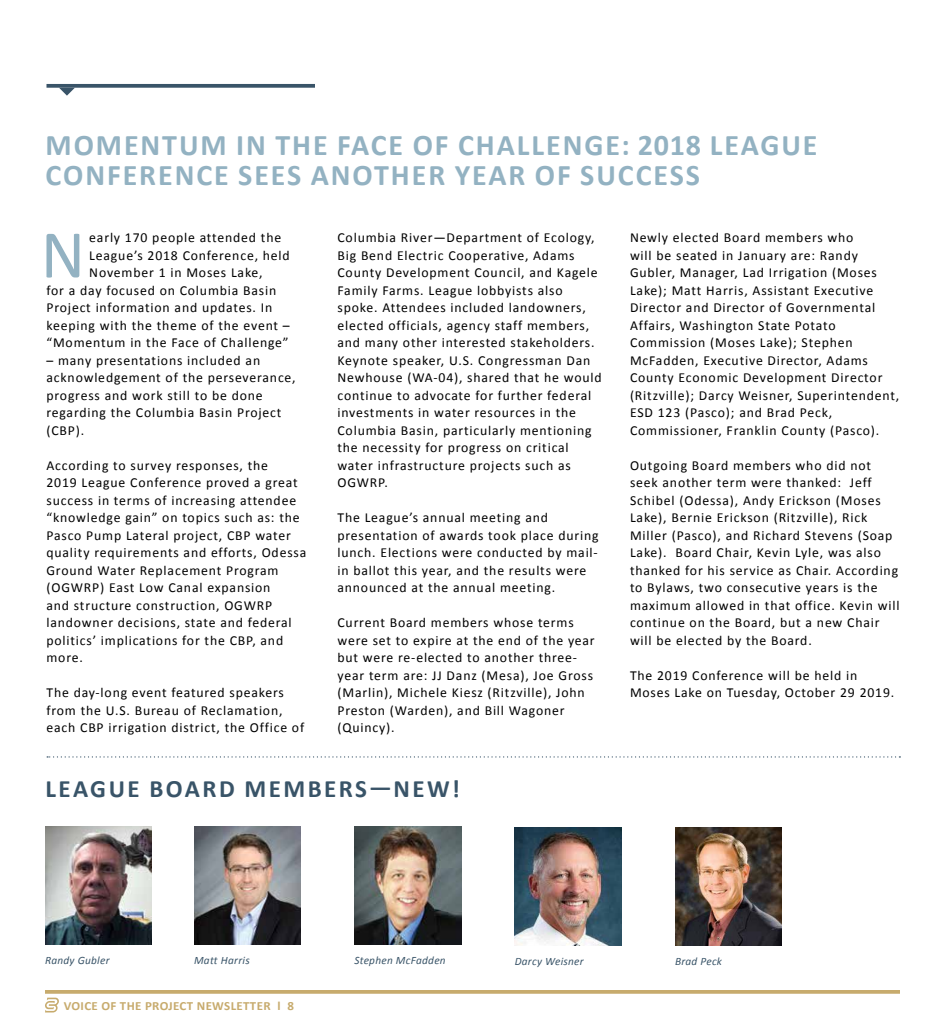
<style>
.page{position:relative;width:945px;height:1035px;background:#fff}
.page>*{position:absolute;margin:0;border:0;box-sizing:border-box;transform-origin:0 0}
.t1{font:68.88px "Calibri";color:#93b2c2}
.t2{font:700 30px/30px "Calibri";letter-spacing:.065em;color:#93b2c2}
.t3{font:700 25px "Calibri";letter-spacing:.1em;color:#395468}
.t4{font:13.75px/17.5px "Calibri";letter-spacing:.06em;color:#000}
.t5{font:700 12.5px "Calibri";letter-spacing:.025em;color:#c7ab6d}
.t6{font:italic 11.25px "Calibri";letter-spacing:.025em;color:#395468}
</style>
<div class="page">
<svg style="left:45px;top:998px;width:14px;height:14px"></svg>
<svg style="left:45px;top:990px;width:855px;height:4px;background:#cab076"></svg>
<img style="left:45px;top:827px;width:107px;height:118px">
<img style="left:675px;top:827px;width:107px;height:118px">
<img style="left:194px;top:827px;width:107px;height:118px">
<img style="left:515px;top:827px;width:107px;height:118px">
<img style="left:354px;top:827px;width:107px;height:118px">
<svg style="left:47px;top:84px;width:268px;height:4px"></svg>
<svg style="left:47px;top:756px;width:853px;height:2px"></svg>
<svg style="left:59px;top:88px;width:16px;height:8px"></svg>
<h2 class="t2" style="left:46px;top:130px;width:774px">MOMENTUM IN THE FACE OF CHALLENGE: 2018 LEAGUE<br>CONFERENCE SEES ANOTHER YEAR OF SUCCESS</h2>
<h1 class="t1" style="left:41px;top:211px;width:46px">N</h1>
<p class="t4" style="left:89px;top:229px;width:193px">early 170 people attended the</p>
<p class="t4" style="left:89px;top:247px;width:202px">League’s 2018 Conference, held</p>
<p class="t4" style="left:89px;top:264px;width:175px">November 1 in Moses Lake,</p>
<p class="t4" style="left:46px;top:282px;width:231px">for a day focused on Columbia Basin</p>
<p class="t4" style="left:46px;top:299px;width:227px">Project information and updates. In</p>
<p class="t4" style="left:46px;top:317px;width:245px">keeping with the theme of the event –</p>
<p class="t4" style="left:46px;top:334px;width:244px">“Momentum in the Face of Challenge”</p>
<p class="t4" style="left:46px;top:352px;width:251px">– many presentations included an acknowledgement of the perseverance, progress and work still to be done regarding the Columbia Basin Project (CBP).</p>
<p class="t4" style="left:46px;top:457px;width:261px">According to survey responses, the<br>2019 League Conference proved a great success in terms of increasing attendee “knowledge gain” on topics such as: the Pasco Pump Lateral project, CBP water quality requirements and efforts, Odessa Ground Water Replacement Program (OGWRP) East Low Canal expansion<br>and structure construction, OGWRP landowner decisions, state and federal politics’ implications for the CBP, and more.</p>
<p class="t4" style="left:46px;top:684px;width:259px">The day-long event featured speakers from the U.S. Bureau of Reclamation, each CBP irrigation district, the Office of</p>
<p class="t4" style="left:338px;top:229px;width:266px">Columbia River—Department of Ecology, Big Bend Electric Cooperative, Adams County Development Council, and Kagele Family Farms. League lobbyists also spoke. Attendees included landowners, elected officials, agency staff members, and many other interested stakeholders.<br>Keynote speaker, U.S. Congressman Dan Newhouse (WA-04), shared that he would continue to advocate for further federal investments in water resources in the Columbia Basin, particularly mentioning the necessity for progress on critical water infrastructure projects such as OGWRP.</p>
<p class="t4" style="left:338px;top:509px;width:263px">The League’s annual meeting and presentation of awards took place during lunch. Elections were conducted by mail&shy;in ballot this year, and the results were announced at the annual meeting.</p>
<p class="t4" style="left:338px;top:614px;width:259px">Current Board members whose terms were set to expire at the end of the year but were re-elected to another three&shy;year term are: JJ Danz (Mesa), Joe Gross (Marlin), Michele Kiesz (Ritzville), John Preston (Warden), and Bill Wagoner (Quincy).</p>
<h3 class="t3" style="left:46px;top:773px;width:416px">LEAGUE BOARD MEMBERS—NEW!</h3>
<p class="t4" style="left:630px;top:229px;width:271px">Newly elected Board members who<br>will be seated in January are: Randy Gubler, Manager, Lad Irrigation (Moses Lake); Matt Harris, Assistant Executive Director and Director of Governmental Affairs, Washington State Potato Commission (Moses Lake); Stephen McFadden, Executive Director, Adams County Economic Development Director (Ritzville); Darcy Weisner, Superintendent, ESD 123 (Pasco); and Brad Peck, Commissioner, Franklin County (Pasco).</p>
<p class="t4" style="left:630px;top:457px;width:271px">Outgoing Board members who did not seek another term were thanked: Jeff Schibel (Odessa), Andy Erickson (Moses Lake), Bernie Erickson (Ritzville), Rick Miller (Pasco), and Richard Stevens (Soap Lake). Board Chair, Kevin Lyle, was also thanked for his service as Chair. According to Bylaws, two consecutive years is the maximum allowed in that office. Kevin will continue on the Board, but a new Chair will be elected by the Board.</p>
<p class="t4" style="left:630px;top:667px;width:266px">The 2019 Conference will be held in<br>Moses Lake on Tuesday, October 29 2019.</p>
<p class="t6" style="left:45px;top:953px;width:66px">Randy Gubler</p>
<p class="t6" style="left:194px;top:953px;width:57px">Matt Harris</p>
<p class="t6" style="left:354px;top:953px;width:93px">Stephen McFadden</p>
<p class="t6" style="left:515px;top:954px;width:71px">Darcy Weisner</p>
<p class="t6" style="left:675px;top:954px;width:49px">Brad Peck</p>
<p class="t5" style="left:64px;top:998px;width:232px">VOICE OF THE PROJECT NEWSLETTER l 8</p>
</div>
